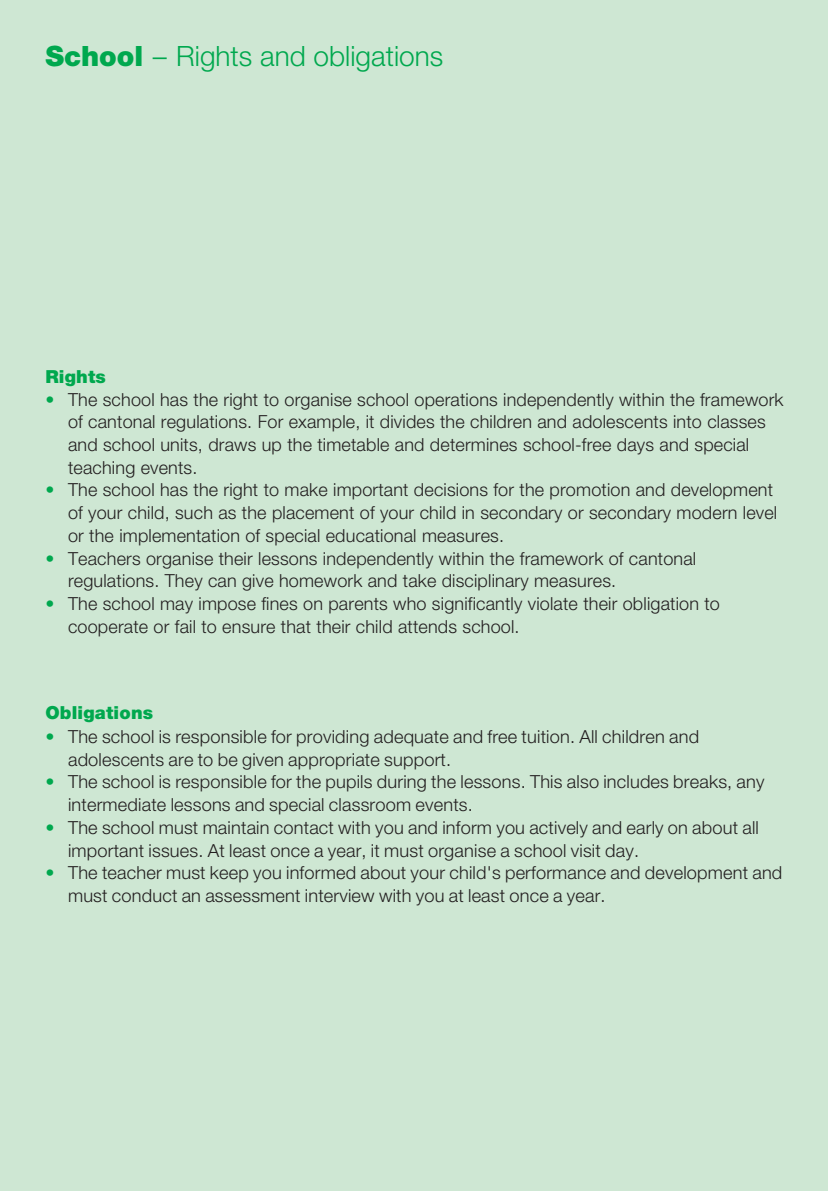
<style>
.page{position:relative;width:828px;height:1191px;background:#cee7d3}
.page>*{position:absolute;margin:0;border:0;box-sizing:border-box;transform-origin:0 0}
.t1{font:300 28px "Helvetica Neue LT Std";color:#00a84e}
.t2{font:300 18px/22.6px "Helvetica Neue LT Std";letter-spacing:.01em;color:#231f20}
.t3{font:900 18px "Helvetica Neue LT Std";letter-spacing:.01em;color:#00a84e}
.s1{font-weight:900}
.s2{color:#00a84e}
</style>
<div class="page">
<h1 class="t1" style="left:45px;top:39px;width:399px"><span class="s1">School</span> – Rights and obligations</h1>
<p class="t3" style="left:45px;top:366px;width:62px">Rights</p>
<p class="t2" style="left:68px;top:387px;width:717px;text-indent:-23px"><span class="s2">•</span> The school has the right to organise school operations independently within the framework of cantonal regulations. For example, it divides the children and adolescents into classes and school units, draws up the timetable and determines school-free days and special teaching events.</p>
<p class="t2" style="left:68px;top:478px;width:711px;text-indent:-23px"><span class="s2">•</span> The school has the right to make important decisions for the promotion and development of your child, such as the placement of your child in secondary or secondary modern level or the implementation of special educational measures.</p>
<p class="t2" style="left:68px;top:546px;width:629px;text-indent:-23px"><span class="s2">•</span> Teachers organise their lessons independently within the framework of cantonal regulations. They can give homework and take disciplinary measures.</p>
<p class="t2" style="left:68px;top:592px;width:653px;text-indent:-23px"><span class="s2">•</span> The school may impose fines on parents who significantly violate their obligation to cooperate or fail to ensure that their child attends school.</p>
<p class="t3" style="left:45px;top:702px;width:109px">Obligations</p>
<p class="t2" style="left:68px;top:725px;width:632px;text-indent:-23px"><span class="s2">•</span> The school is responsible for providing adequate and free tuition. All children and adolescents are to be given appropriate support.</p>
<p class="t2" style="left:68px;top:770px;width:698px;text-indent:-23px"><span class="s2">•</span> The school is responsible for the pupils during the lessons. This also includes breaks, any intermediate lessons and special classroom events.</p>
<p class="t2" style="left:68px;top:815px;width:692px;text-indent:-23px"><span class="s2">•</span> The school must maintain contact with you and inform you actively and early on about all important issues. At least once a year, it must organise a school visit day.</p>
<p class="t2" style="left:68px;top:861px;width:716px;text-indent:-23px"><span class="s2">•</span> The teacher must keep you informed about your child's performance and development and must conduct an assessment interview with you at least once a year.</p>
</div>
